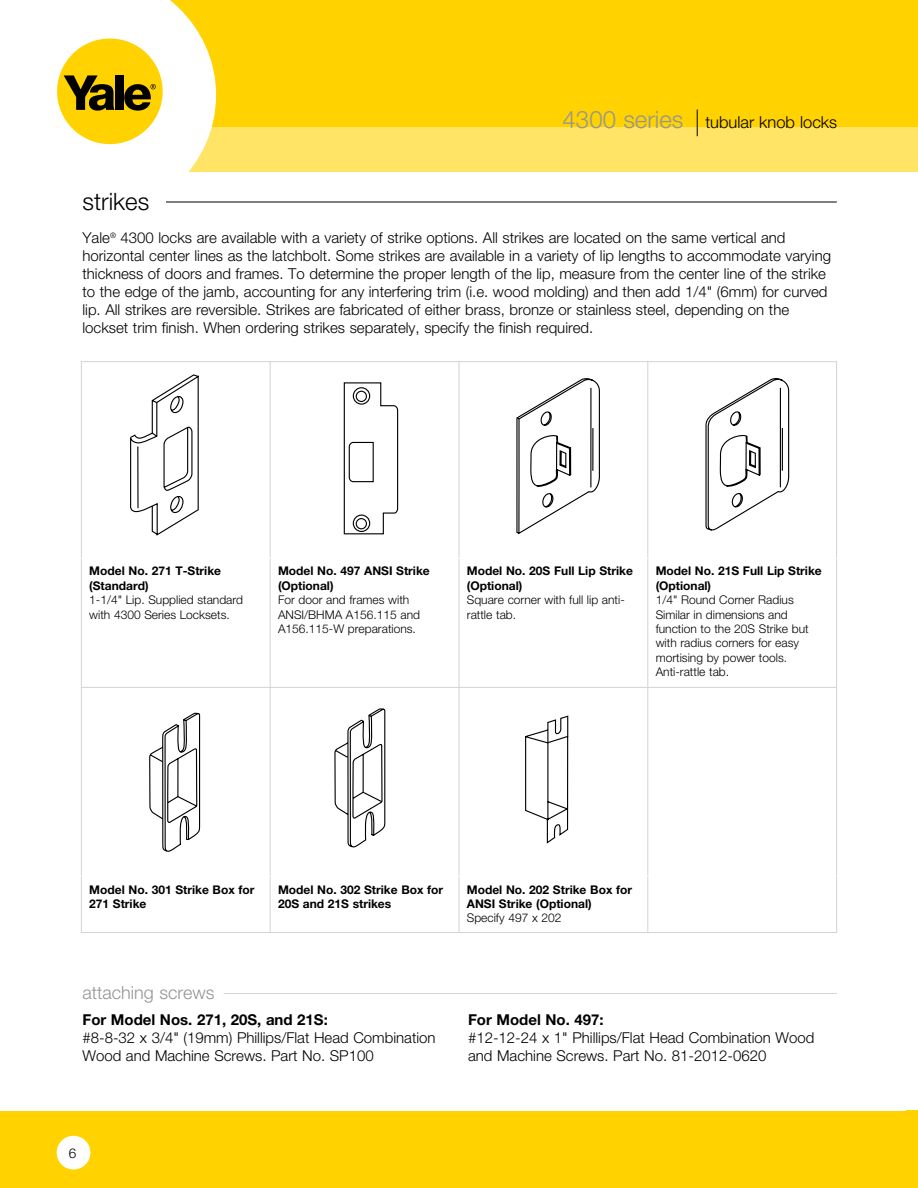
<style>
.page{position:relative;width:918px;height:1188px;background:#fff}
.page>*{position:absolute;margin:0;border:0;box-sizing:border-box;transform-origin:0 0}
.t1{font:300 24px "Helvetica Neue";color:#000}
.t2{font:300 18px "Helvetica Neue";color:#939598}
.t3{font:300 16.5px "Helvetica Neue";color:#000}
.t4{font:300 15px/18px "Helvetica Neue";color:#000}
.t5{font:700 15px "Helvetica Neue";color:#000}
.t6{font:300 13.5px "Helvetica Neue";color:#000}
.t7{font:300 12px/14.4px "Helvetica Neue";color:#000}
.t8{font:700 12px/14.4px "Helvetica Neue";color:#000}
.s1{font-size:24px;color:#939598}
</style>
<div class="page">
<div style="left:142px;top:0;width:776px;height:135px;background:#ffd200"></div>
<div style="left:128px;top:127px;width:790px;height:44px;background:#ffe466"></div>
<svg style="left:57px;top:0;width:159px;height:202px;fill:#fff"></svg>
<div style="left:57px;top:39px;width:106px;height:105px;background:#ffd200;border-radius:50%"></div>
<svg style="left:64px;top:75px;width:50px;height:36px"></svg>
<div style="left:115px;top:75px;width:9px;height:35px;background:#000"></div>
<svg style="left:124px;top:84px;width:32px;height:27px"></svg>
<div style="left:0;top:1111px;width:918px;height:77px;background:#ffd200"></div>
<div style="left:57px;top:1136px;width:33px;height:34px;background:#fff;border-radius:50%"></div>
<svg style="left:697px;top:110px;width:1px;height:26px"></svg>
<hr style="left:166px;top:202px;width:671px;height:1px;background:#000">
<svg style="left:130px;top:374px;width:69px;height:162px"></svg>
<svg style="left:344px;top:382px;width:54px;height:152px"></svg>
<svg style="left:516px;top:378px;width:84px;height:156px"></svg>
<svg style="left:705px;top:378px;width:84px;height:152px"></svg>
<svg style="left:149px;top:713px;width:51px;height:139px"></svg>
<svg style="left:334px;top:708px;width:51px;height:139px"></svg>
<svg style="left:525px;top:715px;width:43px;height:129px"></svg>
<hr style="left:81px;top:361px;width:1px;height:572px;background:#d1d3d4">
<hr style="left:270px;top:361px;width:1px;height:572px;background:#d1d3d4">
<hr style="left:459px;top:361px;width:1px;height:572px;background:#d1d3d4">
<hr style="left:647px;top:361px;width:1px;height:572px;background:#d1d3d4">
<hr style="left:836px;top:361px;width:1px;height:572px;background:#d1d3d4">
<hr style="left:81px;top:361px;width:756px;height:1px;background:#d1d3d4">
<hr style="left:81px;top:558px;width:756px;height:1px;background:#fff">
<hr style="left:81px;top:687px;width:756px;height:1px;background:#d1d3d4">
<hr style="left:81px;top:876px;width:756px;height:1px;background:#fff">
<hr style="left:81px;top:932px;width:756px;height:1px;background:#d1d3d4">
<hr style="left:224px;top:993px;width:613px;height:1px;background:#d1d3d4">
<h1 class="t1" style="left:83px;top:186px;width:68px">strikes</h1>
<p class="t3" style="left:563px;top:113px;width:276px"><span class="s1">4300 series</span> tubular knob locks</p>
<p class="t4" style="left:82px;top:228px;width:750px">Yale<sup>®</sup> 4300 locks are available with a variety of strike options. All strikes are located on the same vertical and horizontal center lines as the latchbolt. Some strikes are available in a variety of lip lengths to accommodate varying thickness of doors and frames. To determine the proper length of the lip, measure from the center line of the strike to the edge of the jamb, accounting for any interfering trim (i.e. wood molding) and then add 1/4" (6mm) for curved lip. All strikes are reversible. Strikes are fabricated of either brass, bronze or stainless steel, depending on the lockset trim finish. When ordering strikes separately, specify the finish required.</p>
<p class="t8" style="left:89px;top:564px;width:133px">Model No. 271 T-Strike (Standard)</p>
<p class="t7" style="left:89px;top:593px;width:155px">1-1/4" Lip. Supplied standard with 4300 Series Locksets.</p>
<p class="t8" style="left:278px;top:564px;width:153px">Model No. 497 ANSI Strike (Optional)</p>
<p class="t7" style="left:278px;top:593px;width:144px">For door and frames with<br>ANSI/BHMA A156.115 and<br>A156.115-W preparations.</p>
<p class="t8" style="left:467px;top:564px;width:168px">Model No. 20S Full Lip Strike (Optional)</p>
<p class="t7" style="left:467px;top:593px;width:159px">Square corner with full lip anti&shy;rattle tab.</p>
<p class="t8" style="left:656px;top:564px;width:168px">Model No. 21S Full Lip Strike (Optional)</p>
<p class="t7" style="left:656px;top:593px;width:155px">1/4" Round Corner Radius<br>Similar in dimensions and function to the 20S Strike but with radius corners for easy mortising by power tools.<br>Anti-rattle tab.</p>
<p class="t8" style="left:89px;top:882px;width:167px">Model No. 301 Strike Box for<br>271 Strike</p>
<p class="t8" style="left:278px;top:882px;width:167px">Model No. 302 Strike Box for<br>20S and 21S strikes</p>
<p class="t8" style="left:467px;top:882px;width:167px">Model No. 202 Strike Box for<br>ANSI Strike (Optional)</p>
<p class="t7" style="left:467px;top:911px;width:96px">Specify 497 x 202</p>
<p class="t2" style="left:82px;top:981px;width:133px">attaching screws</p>
<p class="t5" style="left:82px;top:1010px;width:247px">For Model Nos. 271, 20S, and 21S:</p>
<p class="t4" style="left:82px;top:1028px;width:355px">#8-8-32 x 3/4" (19mm) Phillips/Flat Head Combination<br>Wood and Machine Screws. Part No. SP100</p>
<p class="t5" style="left:468px;top:1010px;width:137px">For Model No. 497:</p>
<p class="t4" style="left:468px;top:1028px;width:348px">#12-12-24 x 1" Phillips/Flat Head Combination Wood and Machine Screws. Part No. 81-2012-0620</p>
<p class="t6" style="left:69px;top:1145px;width:9px">6</p>
</div>
